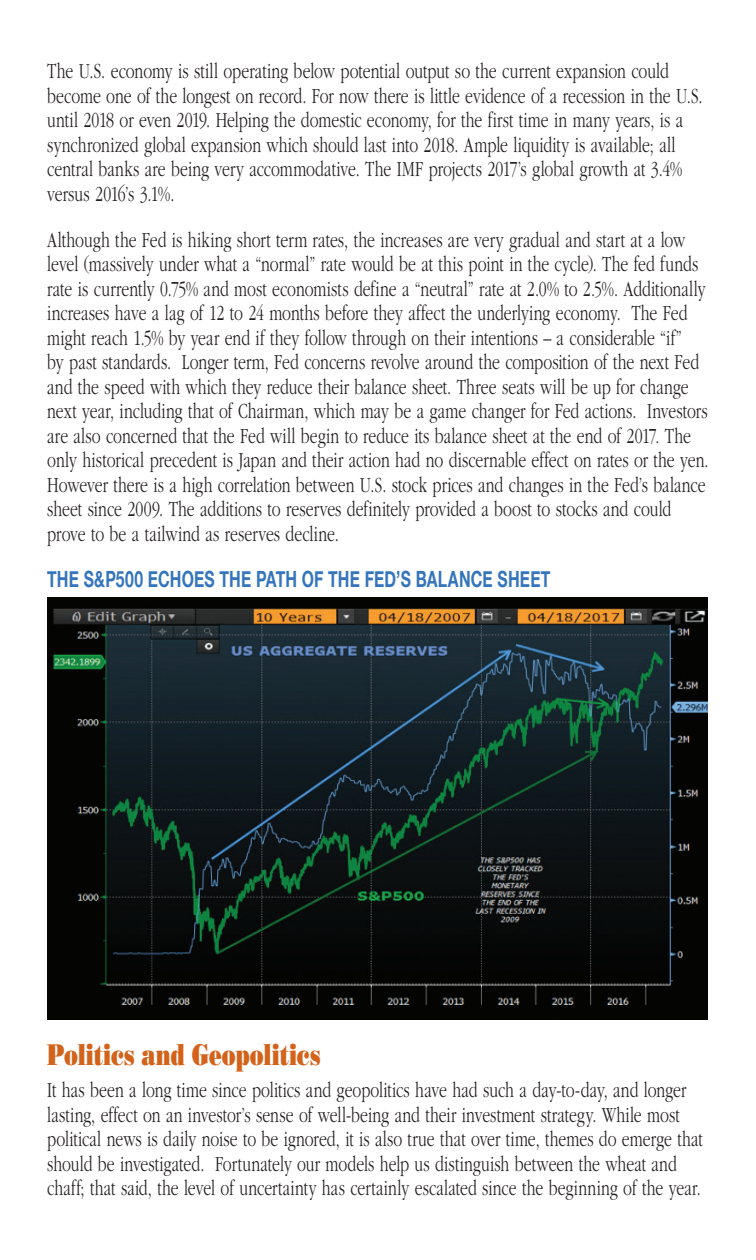
<style>
.page{position:relative;width:756px;height:1260px;background:#fff}
.page>*{position:absolute;margin:0;border:0;box-sizing:border-box;transform-origin:0 0}
.t1{font:29.75px "Bodoni Poster";color:#d3621a;scale:.7 1}
.t2{font:300 22.4px/24.5px "Garamond";color:#231f20;scale:.7 1}
.t3{font:700 22.4px "Helvetica Neue";letter-spacing:.01em;color:#3575bb;scale:.7 1}
</style>
<div class="page">
<img style="left:47px;top:597px;width:661px;height:422px">
<p class="t2" style="left:47px;top:59px;width:938px">The U.S. economy is still operating below potential output so the current expansion could become one of the longest on record. For now there is little evidence of a recession in the U.S. until 2018 or even 2019. Helping the domestic economy, for the first time in many years, is a synchronized global expansion which should last into 2018. Ample liquidity is available; all central banks are being very accommodative. The IMF projects 2017’s global growth at 3.4% versus 2016’s 3.1%.</p>
<p class="t2" style="left:47px;top:228px;width:946px">Although the Fed is hiking short term rates, the increases are very gradual and start at a low level (massively under what a “normal” rate would be at this point in the cycle). The fed funds rate is currently 0.75% and most economists define a “neutral” rate at 2.0% to 2.5%. Additionally increases have a lag of 12 to 24 months before they affect the underlying economy. The Fed might reach 1.5% by year end if they follow through on their intentions – a considerable “if”<br>by past standards. Longer term, Fed concerns revolve around the composition of the next Fed and the speed with which they reduce their balance sheet. Three seats will be up for change next year, including that of Chairman, which may be a game changer for Fed actions. Investors are also concerned that the Fed will begin to reduce its balance sheet at the end of 2017. The only historical precedent is Japan and their action had no discernable effect on rates or the yen.<br>However there is a high correlation between U.S. stock prices and changes in the Fed’s balance sheet since 2009. The additions to reserves definitely provided a boost to stocks and could prove to be a tailwind as reserves decline.</p>
<p class="t3" style="left:47px;top:561px;width:720px">THE S&amp;P500 ECHOES THE PATH OF THE FED’S BALANCE SHEET</p>
<h1 class="t1" style="left:47px;top:1037px;width:392px">Politics and Geopolitics</h1>
<p class="t2" style="left:47px;top:1078px;width:938px">It has been a long time since politics and geopolitics have had such a day-to-day, and longer lasting, effect on an investor’s sense of well-being and their investment strategy. While most political news is daily noise to be ignored, it is also true that over time, themes do emerge that should be investigated. Fortunately our models help us distinguish between the wheat and chaff; that said, the level of uncertainty has certainly escalated since the beginning of the year.</p>
</div>
